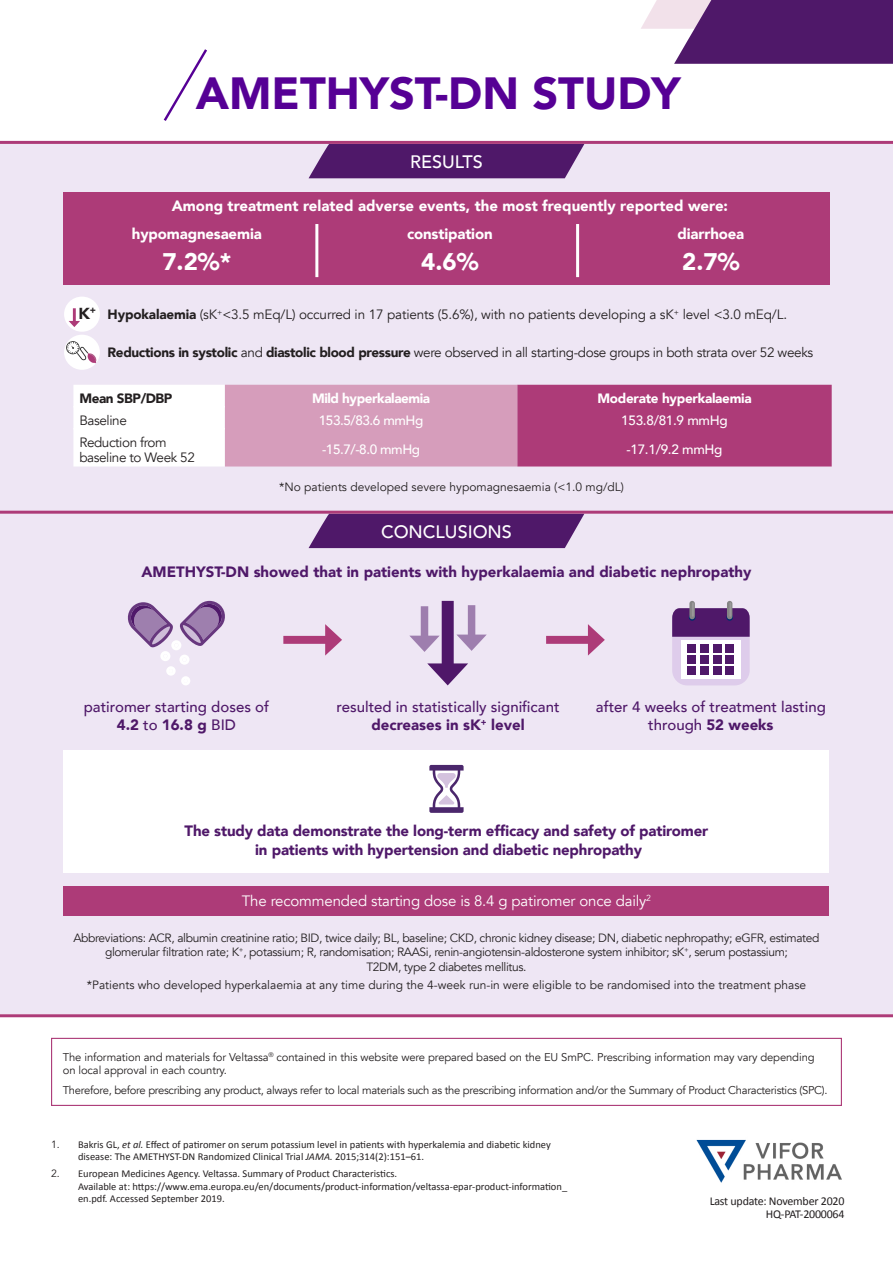
<style>
.page{position:relative;width:893px;height:1263px;background:#fff}
.page>*{position:absolute;margin:0;border:0;box-sizing:border-box;transform-origin:0 0}
.t1{font:900 45px "Avenir";color:#560095}
.t2{font:900 24px "Avenir";color:#fff}
.t3{font:500 18px "Avenir";color:#fff}
.Body_copy{font:900 15.9px "Avenir";color:#231f20}
.Bold_body_copy{font:900 15px/19.5px "Avenir";letter-spacing:-.01em;color:#4f1869;text-align:center}
.Bold_body_copy-2{font:500 15px/18px "Avenir";color:#4f1869;text-align:center}
.Bold_body_copy-3{font:900 15px "Avenir";color:#fff}
.Body_copy-2{font:15px "Avenir";letter-spacing:-.01em;color:#fff}
.Body_copy-3{font:900 15px "Avenir";letter-spacing:-.01em;color:#fff}
.Body_copy-4{font:13.5px/15.8px "Avenir";letter-spacing:-.025em;color:#231f20}
.Body_copy-5{font:500 13.5px "Avenir";letter-spacing:-.025em;color:#fff}
.Body_copy-6{font:900 13.5px "Avenir";letter-spacing:-.02em;color:#fff}
.Body_copy-7{font:900 13.5px "Avenir";letter-spacing:-.03em;color:#231f20}
.t4{font:12px/14.4px "Avenir";letter-spacing:-.03em;color:#231f20;text-align:center}
.t5{font:12px "Avenir";color:#231f20}
.Bold_body_copy-4{font:12px "Calibri";letter-spacing:-.02em;color:#231f20}
.Disclaimer{font:11.25px/13.5px "Avenir";letter-spacing:-.01em;color:#231f20}
.t6{font:10.5px/12.6px "Calibri";color:#231f20}
.s1{font-weight:900}
.s2{font-family:"Avenir"}
.s3{font-style:italic}
</style>
<div class="page">
<svg style="left:163px;top:49px;width:44px;height:72px"></svg>
<svg style="left:641px;top:0;width:252px;height:64px;background:#734687"></svg>
<div style="left:0;top:141px;width:893px;height:873px;background:#eee6f4"></div>
<hr style="left:0;top:1014px;width:893px;height:3px;background:#ad3b78">
<div style="left:64px;top:886px;width:765px;height:30px;background:#ad3b78"></div>
<div style="left:64px;top:750px;width:765px;height:123px;background:#fff"></div>
<div style="left:64px;top:297px;width:36px;height:35px;background:#fff;border-radius:50%"></div>
<hr style="left:73px;top:308px;width:3px;height:14px;background:#ad3b78">
<svg style="left:69px;top:321px;width:11px;height:6px"></svg>
<div style="left:64px;top:335px;width:36px;height:35px;background:#fff;border-radius:50%"></div>
<svg style="left:66px;top:341px;width:31px;height:22px"></svg>
<div style="left:546px;top:636px;width:48px;height:8px;background:#ad3b78"></div>
<svg style="left:588px;top:624px;width:17px;height:32px"></svg>
<div style="left:283px;top:636px;width:49px;height:8px;background:#ad3b78"></div>
<svg style="left:325px;top:624px;width:17px;height:32px"></svg>
<div style="left:442px;top:601px;width:12px;height:71px;background:#4f1769"></div>
<svg style="left:427px;top:663px;width:41px;height:22px"></svg>
<div style="left:468px;top:605px;width:7px;height:36px;background:#9e7eae"></div>
<svg style="left:456px;top:634px;width:31px;height:17px"></svg>
<div style="left:421px;top:606px;width:7px;height:36px;background:#9e7eae"></div>
<svg style="left:410px;top:636px;width:29px;height:16px"></svg>
<div style="left:63px;top:192px;width:767px;height:93px;background:#ad3b78"></div>
<hr style="left:576px;top:224px;width:3px;height:53px;background:#fff">
<hr style="left:315px;top:224px;width:3px;height:53px;background:#fff">
<svg style="left:309px;top:144px;width:275px;height:34px;background:#592672"></svg>
<hr style="left:0;top:141px;width:893px;height:3px;background:#ad3b78">
<svg style="left:309px;top:514px;width:275px;height:34px;background:#592672"></svg>
<hr style="left:0;top:511px;width:893px;height:3px;background:#ad3b78">
<div style="left:672px;top:608px;width:78px;height:77px;background:#decceb;border-radius:15px"></div>
<svg style="left:672px;top:602px;width:78px;height:35px"></svg>
<div style="left:682px;top:640px;width:59px;height:39px;background:#fff"></div>
<div style="left:687px;top:644px;width:9px;height:8px;background:#4f1869"></div>
<div style="left:700px;top:644px;width:8px;height:8px;background:#4f1869"></div>
<div style="left:713px;top:644px;width:8px;height:8px;background:#4f1869"></div>
<div style="left:726px;top:644px;width:8px;height:8px;background:#4f1869"></div>
<div style="left:687px;top:655px;width:9px;height:9px;background:#4f1869"></div>
<div style="left:700px;top:655px;width:8px;height:9px;background:#4f1869"></div>
<div style="left:713px;top:655px;width:8px;height:9px;background:#4f1869"></div>
<div style="left:726px;top:655px;width:8px;height:9px;background:#4f1869"></div>
<div style="left:687px;top:667px;width:9px;height:8px;background:#4f1869"></div>
<div style="left:700px;top:667px;width:8px;height:8px;background:#4f1869"></div>
<div style="left:713px;top:667px;width:8px;height:8px;background:#4f1869"></div>
<div style="left:726px;top:667px;width:8px;height:8px;background:#4f1869"></div>
<svg style="left:127px;top:601px;width:98px;height:84px"></svg>
<svg style="left:73px;top:385px;width:759px;height:81px;background:#cc87ac"></svg>
<hr style="left:73px;top:406px;width:152px;height:1px;background:#fff">
<hr style="left:73px;top:428px;width:152px;height:1px;background:#fff">
<svg style="left:429px;top:765px;width:35px;height:48px"></svg>
<img style="left:696px;top:1139px;width:146px;height:44px">
<div style="left:51px;top:1038px;width:791px;height:68px;border:1px solid #ad3b78"></div>
<h1 class="t1" style="left:196px;top:54px;width:486px">AMETHYST-DN STUDY</h1>
<p class="t3" style="left:410px;top:146px;width:74px">RESULTS</p>
<p class="Bold_body_copy-3" style="left:172px;top:193px;width:558px">Among treatment related adverse events, the most frequently reported were:</p>
<p class="Body_copy-3" style="left:132px;top:221px;width:131px">hypomagnesaemia</p>
<p class="t2" style="left:162px;top:241px;width:70px">7.2%*</p>
<p class="Body_copy-3" style="left:677px;top:221px;width:68px">diarrhoea</p>
<p class="t2" style="left:682px;top:241px;width:59px">2.7%</p>
<p class="Body_copy-3" style="left:407px;top:221px;width:87px">constipation</p>
<p class="t2" style="left:421px;top:241px;width:59px">4.6%</p>
<p class="Body_copy" style="left:78px;top:299px;width:19px">K<sup>+</sup></p>
<p class="Body_copy-4" style="left:108px;top:307px;width:681px"><span class="s1">Hypokalaemia</span> (sK<sup>+</sup>&lt;3.5 mEq/L) occurred in 17 patients (5.6%), with no patients developing a sK<sup>+</sup> level &lt;3.0 mEq/L.</p>
<p class="Body_copy-4" style="left:108px;top:345px;width:707px"><span class="s1">Reductions in systolic</span> and <span class="s1">diastolic blood pressure</span> were observed in all starting-dose groups in both strata over 52 weeks</p>
<p class="Body_copy-7" style="left:79px;top:386px;width:95px">Mean SBP/DBP</p>
<p class="Body_copy-6" style="left:312px;top:386px;width:120px">Mild hyperkalaemia</p>
<p class="Body_copy-6" style="left:597px;top:386px;width:156px">Moderate hyperkalaemia</p>
<p class="Body_copy-4" style="left:79px;top:412px;width:49px">Baseline</p>
<p class="Body_copy-5" style="left:319px;top:408px;width:106px">153.5/83.6 mmHg</p>
<p class="Body_copy-5" style="left:621px;top:408px;width:108px">153.8/81.9 mmHg</p>
<p class="Body_copy-4" style="left:79px;top:434px;width:117px">Reduction from baseline to Week 52</p>
<p class="Body_copy-5" style="left:322px;top:438px;width:100px">-15.7/-8.0 mmHg</p>
<p class="Body_copy-5" style="left:626px;top:438px;width:98px">-17.1/9.2 mmHg</p>
<p class="t5" style="left:279px;top:479px;width:346px">*No patients developed severe hypomagnesaemia (&lt;1.0 mg/dL)</p>
<p class="t3" style="left:381px;top:516px;width:132px">CONCLUSIONS</p>
<p class="Bold_body_copy" style="left:141px;top:561px;width:611px">AMETHYST-DN showed that in patients with hyperkalaemia and diabetic nephropathy</p>
<p class="Bold_body_copy-2" style="left:84px;top:697px;width:187px">patiromer starting doses of<br><span class="s1">4.2</span> to <span class="s1">16.8 g</span> BID</p>
<p class="Bold_body_copy-2" style="left:337px;top:697px;width:225px">resulted in statistically significant <span class="s1">decreases in sK</span><sup>+</sup> <span class="s1">level</span></p>
<p class="Bold_body_copy-2" style="left:596px;top:697px;width:232px">after 4 weeks of treatment lasting through <span class="s1">52 weeks</span></p>
<p class="Bold_body_copy" style="left:185px;top:820px;width:525px">The study data demonstrate the long-term efficacy and safety of patiromer in patients with hypertension and diabetic nephropathy</p>
<p class="Body_copy-2" style="left:242px;top:891px;width:411px">The recommended starting dose is 8.4 g patiromer once daily<sup>2</sup></p>
<p class="t4" style="left:73px;top:931px;width:748px">Abbreviations: ACR, albumin creatinine ratio; BID, twice daily; BL, baseline; CKD, chronic kidney disease; DN, diabetic nephropathy; eGFR, estimated glomerular filtration rate; K<sup>+</sup>, potassium; R, randomisation; RAASi, renin-angiotensin-aldosterone system inhibitor; sK<sup>+</sup>, serum postassium;<br>T2DM, type 2 diabetes mellitus.</p>
<p class="t5" style="left:87px;top:978px;width:721px">*Patients who developed hyperkalaemia at any time during the 4-week run-in were eligible to be randomised into the treatment phase</p>
<p class="Disclaimer" style="left:63px;top:1050px;width:753px">The information and materials for Veltassa<sup>®</sup> contained in this website were prepared based on the EU SmPC. Prescribing information may vary depending on local approval in each country.</p>
<p class="Disclaimer" style="left:63px;top:1084px;width:766px">Therefore, before prescribing any product, always refer to local materials such as the prescribing information and/or the Summary of Product Characteristics (SPC).</p>
<p class="t6" style="left:78px;top:1137px;width:474px;text-indent:-27px"><span class="s2">1.</span> Bakris GL, <span class="s3">et al.</span> Effect of patiromer on serum potassium level in patients with hyperkalemia and diabetic kidney disease: The AMETHYST-DN Randomized Clinical Trial <span class="s3">JAMA.</span> 2015;314(2):151–61.</p>
<p class="t6" style="left:78px;top:1167px;width:491px;text-indent:-27px"><span class="s2">2.</span> European Medicines Agency. Veltassa. Summary of Product Characteristics.<br>Available at: https://www.ema.europa.eu/en/documents/product-information/veltassa-epar-product-information_ en.pdf. Accessed September 2019.</p>
<p class="Bold_body_copy-4" style="left:710px;top:1193px;width:136px">Last update: November 2020</p>
<p class="Bold_body_copy-4" style="left:766px;top:1206px;width:80px">HQ-PAT-2000064</p>
</div>
